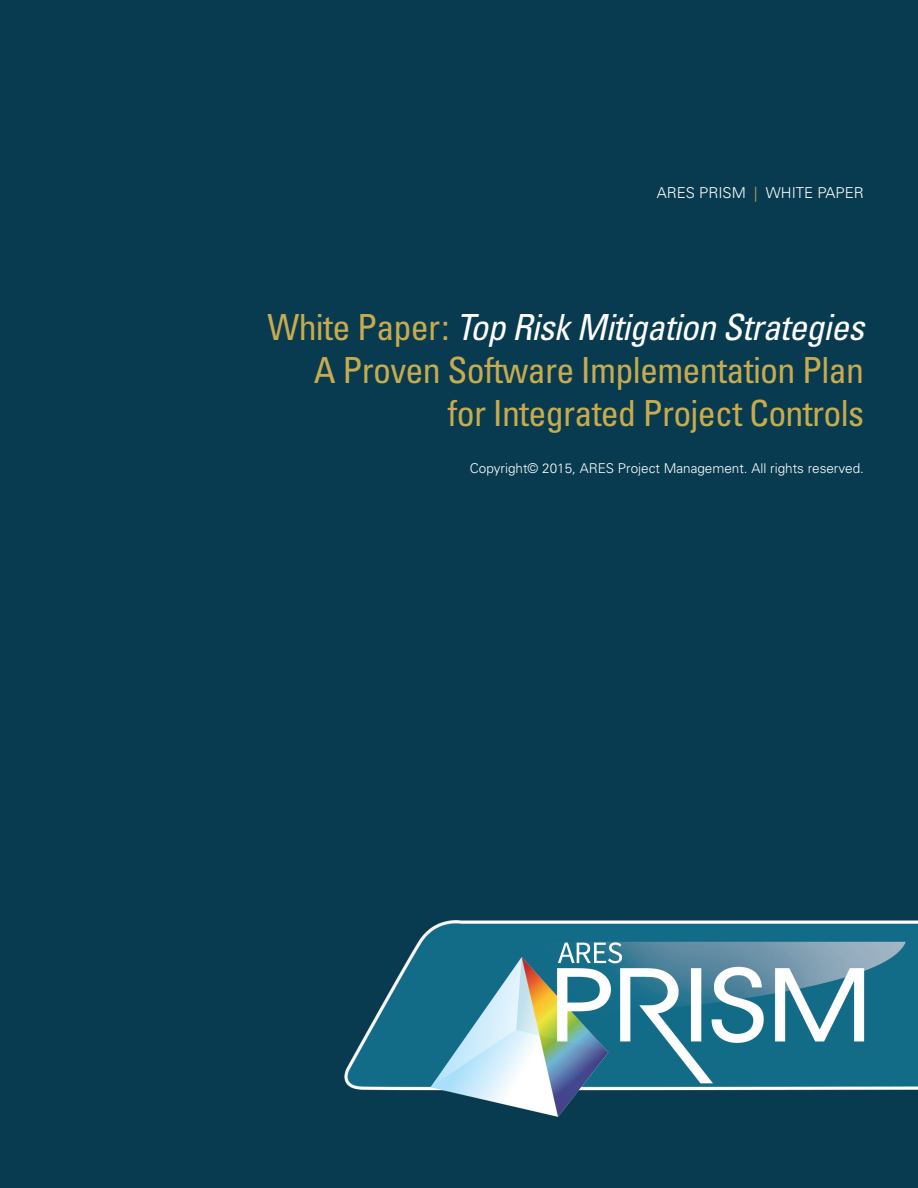
<style>
.page{position:relative;width:918px;height:1188px;background:#083b50}
.page>*{position:absolute;margin:0;border:0;box-sizing:border-box;transform-origin:0 0}
.Main_Titles{font:condensed 36px/43.2px "Univers";letter-spacing:-.02em;color:#c8ab4d;text-align:right}
.Main_Titles-2{font:italic condensed 36px "Univers";letter-spacing:-.02em;color:#fff}
.top_text_cover{font:300 15px "Univers";color:#fff}
.top_text_cover-2{font:300 13.5px "Univers";color:#fff}
.s1{color:#c8ab4d}
.s2{font-style:normal;color:#c8ab4d}
</style>
<div class="page">
<img style="left:424px;top:937px;width:480px;height:187px">
<p class="top_text_cover" style="left:657px;top:183px;width:209px">ARES PRISM <span class="s1">|</span> WHITE PAPER</p>
<p class="Main_Titles-2" style="left:267px;top:304px;width:598px"><span class="s2">White Paper:</span> Top Risk Mitigation Strategies</p>
<p class="Main_Titles" style="left:314px;top:348px;width:552px">A Proven Software Implementation Plan for Integrated Project Controls</p>
<p class="top_text_cover-2" style="left:470px;top:460px;width:396px">Copyright© 2015, ARES Project Management. All rights reserved.</p>
</div>
